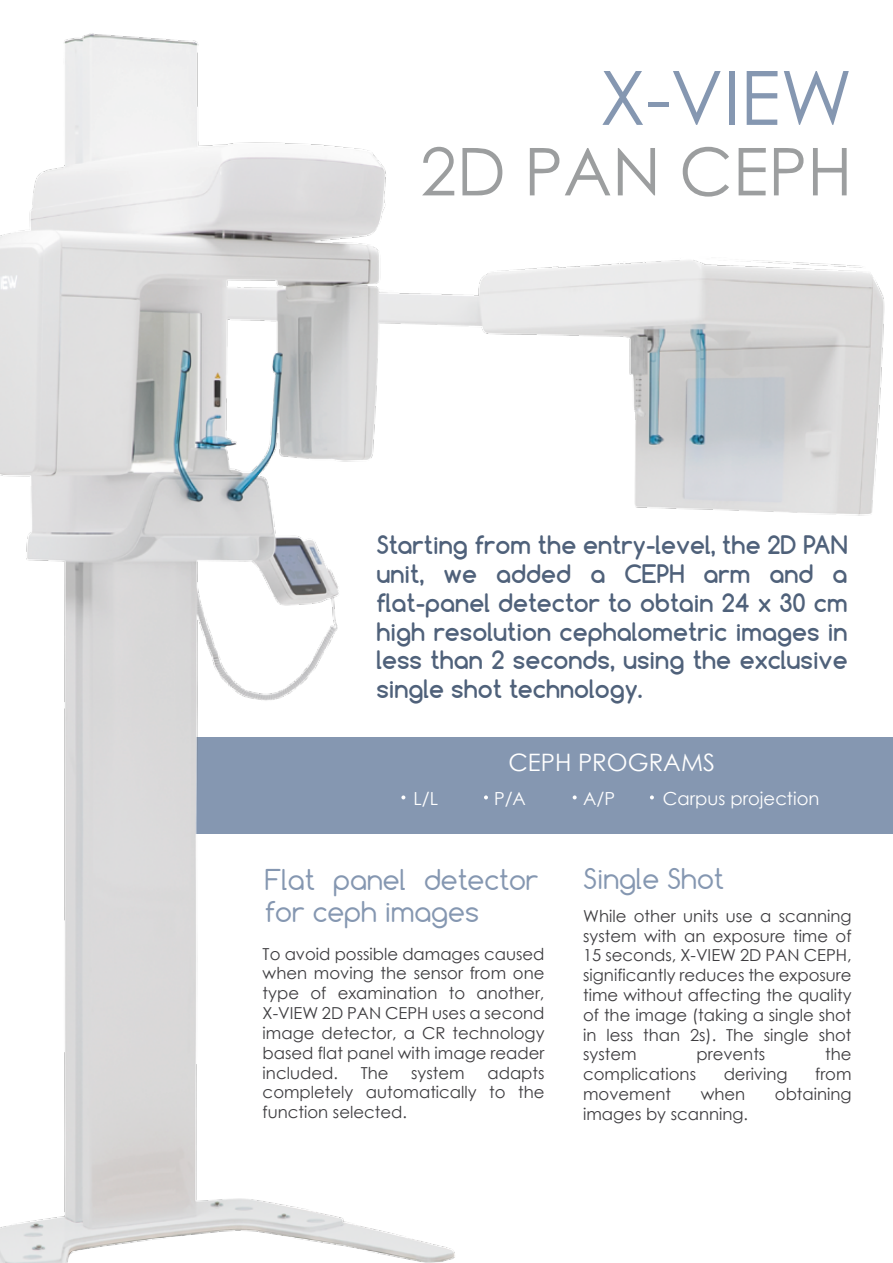
<style>
.page{position:relative;width:893px;height:1263px;background:#fff}
.page>*{position:absolute;margin:0;border:0;box-sizing:border-box;transform-origin:0 0}
.t1{font:75px "Century Gothic";color:#8597b1}
.t2{font:66px "Century Gothic";color:#9c9e9f}
.t3{font:27px "Comfortaa";color:#8597b1}
.t4{font:700 24px/28.8px "Comfortaa";color:#4f617a;text-align:justify}
.t5{font:24px "Century Gothic";color:#fff}
.t6{font:18px "Century Gothic";color:#fff}
.t7{font:16.5px/19.8px "Century Gothic";color:#3e3d40;text-align:justify}
</style>
<div class="page">
<img style="left:0;top:33px;width:893px;height:1230px">
<svg style="left:401px;top:795px;width:4px;height:4px"></svg>
<svg style="left:484px;top:795px;width:4px;height:4px"></svg>
<svg style="left:573px;top:795px;width:4px;height:4px"></svg>
<svg style="left:650px;top:795px;width:4px;height:4px"></svg>
<h1 class="t1" style="left:600px;top:45px;width:254px">X-VIEW</h1>
<h2 class="t2" style="left:420px;top:125px;width:434px">2D PAN CEPH</h2>
<h3 class="t4" style="left:376px;top:530px;width:473px">Starting from the entry-level, the 2D PAN unit, we added a CEPH arm and a flat-panel detector to obtain 24 x 30 cm high resolution cephalometric images in less than 2 seconds, using the exclusive single shot technology.</h3>
<h3 class="t5" style="left:508px;top:745px;width:208px">CEPH PROGRAMS</h3>
<p class="t6" style="left:414px;top:785px;width:26px">L/L</p>
<p class="t6" style="left:494px;top:785px;width:33px">P/A</p>
<p class="t6" style="left:583px;top:785px;width:33px">A/P</p>
<p class="t6" style="left:663px;top:785px;width:158px">Carpus projection</p>
<h3 class="t3" style="left:265px;top:862px;width:275px">Flat panel detector</h3>
<h3 class="t3" style="left:583px;top:861px;width:143px">Single Shot</h3>
<h3 class="t3" style="left:265px;top:895px;width:216px">for ceph images</h3>
<p class="t7" style="left:583px;top:906px;width:270px">While other units use a scanning system with an exposure time of 15 seconds, X-VIEW 2D PAN CEPH, significantly reduces the exposure time without affecting the quality of the image (taking a single shot in less than 2s). The single shot system</p>
<p class="t7" style="left:263px;top:943px;width:283px">To avoid possible damages caused when moving the sensor from one type of examination to another, X-VIEW 2D PAN CEPH uses a second image detector, a CR technology based flat panel with image reader included.</p>
<p class="t7" style="left:696px;top:1044px;width:70px">prevents</p>
<p class="t7" style="left:825px;top:1044px;width:28px">the</p>
<p class="t7" style="left:263px;top:1062px;width:283px;text-indent:225px">adapts completely automatically to the function selected.</p>
<p class="t7" style="left:361px;top:1062px;width:29px">The</p>
<p class="t7" style="left:411px;top:1062px;width:55px">system</p>
<p class="t7" style="left:583px;top:1064px;width:114px">complications</p>
<p class="t7" style="left:724px;top:1064px;width:65px">deriving</p>
<p class="t7" style="left:815px;top:1064px;width:38px">from</p>
<p class="t7" style="left:583px;top:1084px;width:90px">movement</p>
<p class="t7" style="left:701px;top:1084px;width:46px">when</p>
<p class="t7" style="left:775px;top:1084px;width:78px">obtaining</p>
<p class="t7" style="left:583px;top:1104px;width:167px">images by scanning.</p>
</div>
